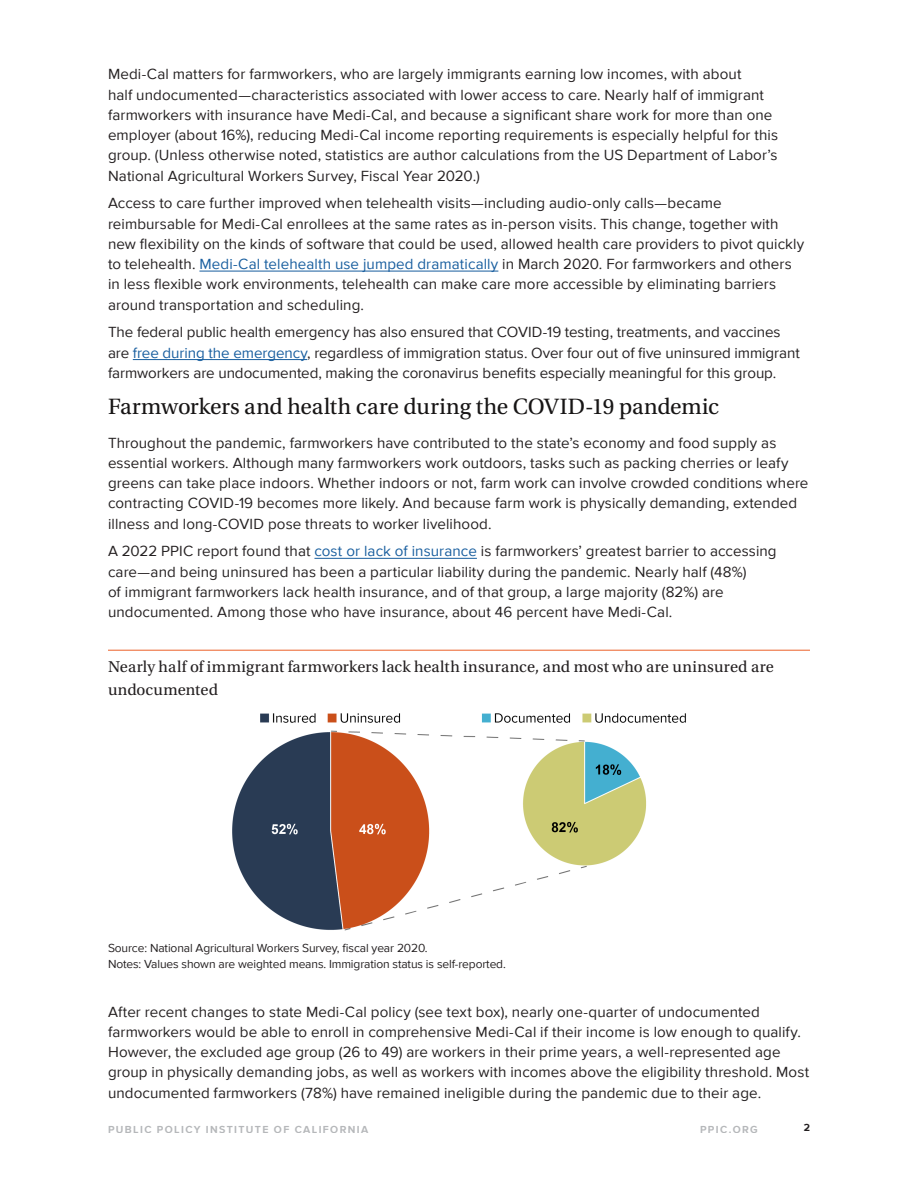
<style>
.page{position:relative;width:918px;height:1188px;background:#fff}
.page>*{position:absolute;margin:0;border:0;box-sizing:border-box;transform-origin:0 0}
.t1{font:23.4px "Utopia Std";letter-spacing:-.01em;color:#171515}
.H_Figure{font:16.5px/22.5px "Utopia Std";letter-spacing:.005em;color:#231f20}
.gx{font:15.15px/20.2px "Proxima Nova";letter-spacing:.005em;color:#231f20}
.Source_Figure{font:12px "Proxima Nova";letter-spacing:-.01em;color:#231f20}
.t2{font:700 10.5px "Proxima Nova";letter-spacing:.13em;color:#6c7075}
.t3{font:700 10.5px "Proxima Nova";color:#231f20}
.s1{color:#175d9e}
</style>
<div class="page">
<hr style="left:199px;top:271px;width:299px;height:1px;background:#175d9e">
<hr style="left:133px;top:359px;width:174px;height:1px;background:#175d9e">
<hr style="left:314px;top:558px;width:163px;height:1px;background:#175d9e">
<hr style="left:108px;top:650px;width:702px;height:1px;background:#eb6129">
<img style="left:232px;top:713px;width:454px;height:217px">
<p class="gx" style="left:108px;top:64px;width:672px">Medi-Cal matters for farmworkers, who are largely immigrants earning low incomes, with about<br>half undocumented—characteristics associated with lower access to care. Nearly half of immigrant farmworkers with insurance have Medi-Cal, and because a significant share work for more than one employer (about 16%), reducing Medi-Cal income reporting requirements is especially helpful for this group. (Unless otherwise noted, statistics are author calculations from the US Department of Labor’s National Agricultural Workers Survey, Fiscal Year 2020.)</p>
<p class="gx" style="left:108px;top:193px;width:698px">Access to care further improved when telehealth visits—including audio-only calls—became reimbursable for Medi-Cal enrollees at the same rates as in-person visits. This change, together with new flexibility on the kinds of software that could be used, allowed health care providers to pivot quickly to telehealth. <span class="s1">Medi-Cal telehealth use jumped dramatically</span> in March 2020. For farmworkers and others in less flexible work environments, telehealth can make care more accessible by eliminating barriers around transportation and scheduling.</p>
<p class="gx" style="left:108px;top:322px;width:693px">The federal public health emergency has also ensured that COVID-19 testing, treatments, and vaccines are <span class="s1">free during the emergency</span>, regardless of immigration status. Over four out of five uninsured immigrant farmworkers are undocumented, making the coronavirus benefits especially meaningful for this group.</p>
<h1 class="t1" style="left:108px;top:394px;width:613px">Farmworkers and health care during the COVID-19 pandemic</h1>
<p class="gx" style="left:108px;top:432px;width:702px">Throughout the pandemic, farmworkers have contributed to the state’s economy and food supply as essential workers. Although many farmworkers work outdoors, tasks such as packing cherries or leafy greens can take place indoors. Whether indoors or not, farm work can involve crowded conditions where contracting COVID-19 becomes more likely. And because farm work is physically demanding, extended illness and long-COVID pose threats to worker livelihood.</p>
<p class="gx" style="left:108px;top:541px;width:670px">A 2022 PPIC report found that <span class="s1">cost or lack of insurance</span> is farmworkers’ greatest barrier to accessing care—and being uninsured has been a particular liability during the pandemic. Nearly half (48%)<br>of immigrant farmworkers lack health insurance, and of that group, a large majority (82%) are undocumented. Among those who have insurance, about 46 percent have Medi-Cal.</p>
<p class="H_Figure" style="left:108px;top:656px;width:667px">Nearly half of immigrant farmworkers lack health insurance, and most who are uninsured are undocumented</p>
<p class="Source_Figure" style="left:108px;top:939px;width:321px">Source: National Agricultural Workers Survey, fiscal year 2020.</p>
<p class="Source_Figure" style="left:108px;top:955px;width:399px">Notes: Values shown are weighted means. Immigration status is self-reported.</p>
<p class="gx" style="left:108px;top:1001px;width:703px">After recent changes to state Medi-Cal policy (see text box), nearly one-quarter of undocumented farmworkers would be able to enroll in comprehensive Medi-Cal if their income is low enough to qualify.<br>However, the excluded age group (26 to 49) are workers in their prime years, a well-represented age group in physically demanding jobs, as well as workers with incomes above the eligibility threshold. Most undocumented farmworkers (78%) have remained ineligible during the pandemic due to their age.</p>
<p class="t2" style="left:108px;top:1121px;width:262px">PUBLIC POLICY INSTITUTE OF CALIFORNIA</p>
<p class="t2" style="left:700px;top:1121px;width:59px">PPIC.ORG</p>
<p class="t3" style="left:804px;top:1120px;width:8px">2</p>
</div>
